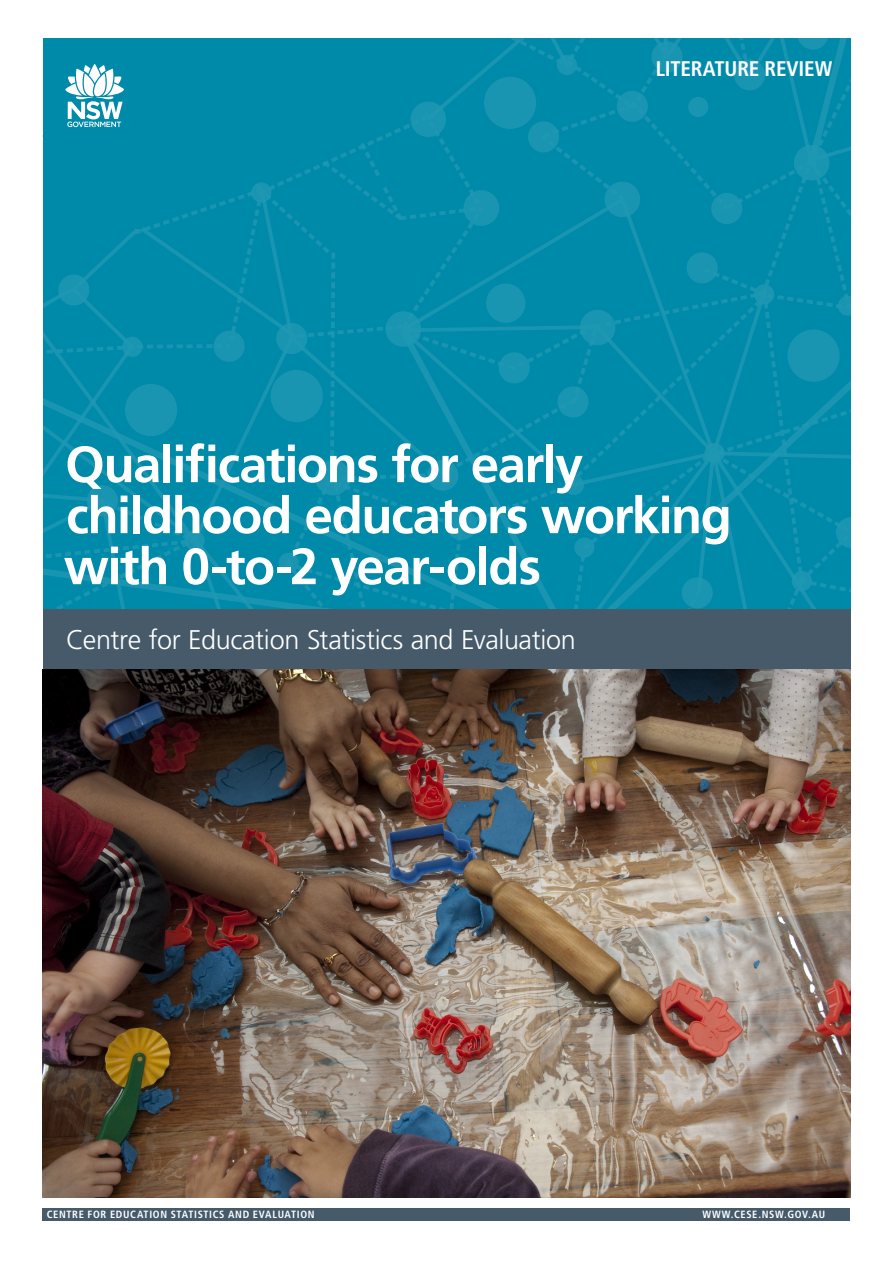
<style>
.page{position:relative;width:893px;height:1263px;background:#fff}
.page>*{position:absolute;margin:0;border:0;box-sizing:border-box;transform-origin:0 0}
._1_1_Main_Title{font:700 51px/51px "Frutiger LT Pro";letter-spacing:-.03em;color:#fff}
._1_1_Document_sub_ti{font:300 27px "Frutiger LT Pro";letter-spacing:-.015em;color:#fff}
._1_1_Document_sub_ti-2{font:700 condensed 21.15px "Frutiger LT Pro";letter-spacing:-.01em;color:#fff}
._5_0_Footer_with_pag{font:700 condensed 10.5px "Frutiger LT Pro";letter-spacing:.06em;color:#fff}
</style>
<div class="page">
<div style="left:43px;top:1208px;width:807px;height:12px;background:#465a6a"></div>
<img style="left:42px;top:670px;width:809px;height:527px">
<svg style="left:42px;top:38px;width:809px;height:632px;background:#0b87a4"></svg>
<p class="_1_1_Document_sub_ti-2" style="left:656px;top:56px;width:178px">LITERATURE REVIEW</p>
<p class="_1_1_Main_Title" style="left:64px;top:439px;width:670px">Qualifications for early childhood educators working with 0-to-2 year-olds</p>
<p class="_1_1_Document_sub_ti" style="left:66px;top:623px;width:511px">Centre for Education Statistics and Evaluation</p>
<p class="_5_0_Footer_with_pag" style="left:47px;top:1208px;width:269px">CENTRE FOR EDUCATION STATISTICS AND EVALUATION</p>
<p class="_5_0_Footer_with_pag" style="left:702px;top:1208px;width:124px">WWW.CESE.NSW.GOV.AU</p>
</div>
